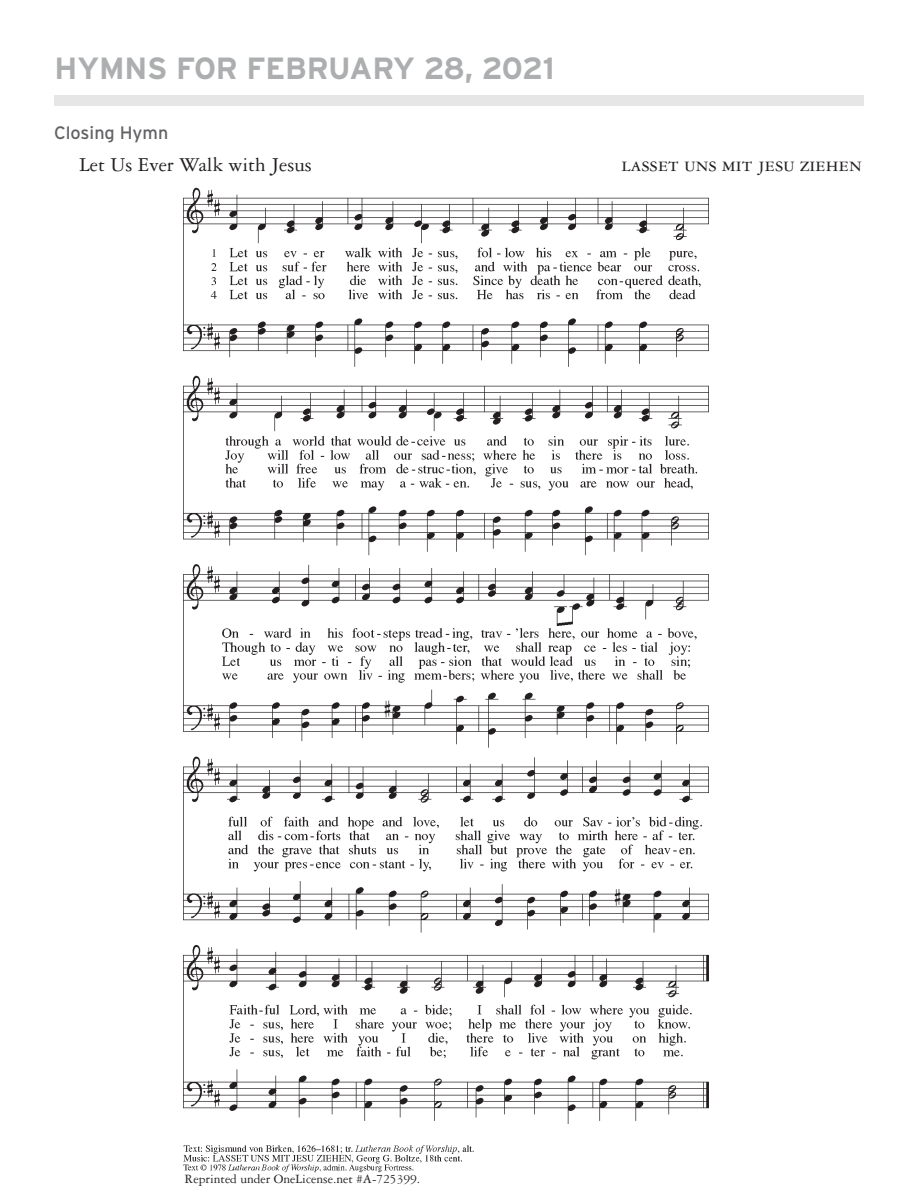
<style>
.page{position:relative;width:918px;height:1188px;background:#fff}
.page>*{position:absolute;margin:0;border:0;box-sizing:border-box;transform-origin:0 0}
.Header_1{font:700 30.6px "Interstate";letter-spacing:-.005em;color:#acaeaf}
.Header_2{font:21px "Garamond 3 LT Std";color:#231f20}
.Header_2-2{font:18px "Interstate";color:#636366}
.t1{font:13.5px "Garamond 3 LT Std";color:#231f20}
</style>
<div class="page">
<div style="left:55px;top:95px;width:809px;height:11px;background:#e6e6e7"></div>
<img style="left:183px;top:187px;width:526px;height:986px">
<p class="Header_1" style="left:55px;top:51px;width:502px">HYMNS FOR FEBRUARY 28, 2021</p>
<p class="Header_2-2" style="left:54px;top:123px;width:116px">Closing Hymn</p>
<p class="Header_2" style="left:79px;top:153px;width:234px">Let Us Ever Walk with Jesus</p>
<p class="Header_2" style="left:622px;top:153px;width:242px">lasset uns mit jesu ziehen</p>
<p class="t1" style="left:184px;top:1172px;width:237px">Reprinted under OneLicense.net #A-725399.</p>
</div>
